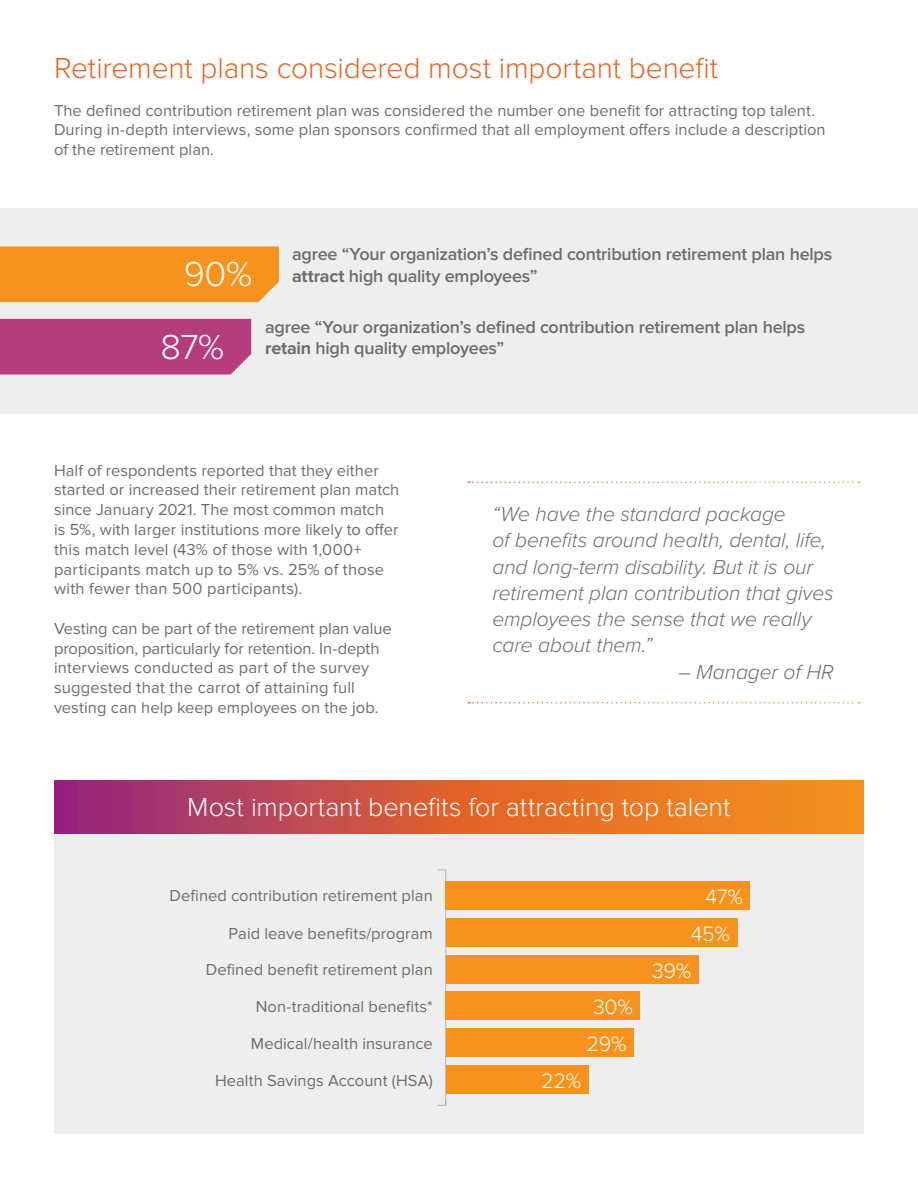
<style>
.page{position:relative;width:918px;height:1188px;background:#fff}
.page>*{position:absolute;margin:0;border:0;box-sizing:border-box;transform-origin:0 0}
.t1{font:300 36px "Proxima Nova";color:#fff}
.Voya_Legal_copy_-_7{font:300 30px "Proxima Nova";letter-spacing:-.005em;color:#e86424}
.t2{font:300 27px "Proxima Nova";letter-spacing:-.005em;color:#fff}
.t3{font:300 21.45px "Proxima Nova";letter-spacing:-.01em;color:#fff}
.t4{font:italic 300 21px/26.2px "Proxima Nova";letter-spacing:-.005em;color:#6c6d70}
.t5{font:600 18px/21.6px "Proxima Nova";letter-spacing:-.015em;color:#6c6d70}
.t6{font:16.5px/19.8px "Proxima Nova";letter-spacing:.005em;color:#6c6d70}
.s1{font-weight:700}
</style>
<div class="page">
<div style="left:54px;top:818px;width:810px;height:316px;background:#eeeeef"></div>
<div style="left:0;top:208px;width:918px;height:206px;background:#eeeeef"></div>
<div style="left:0;top:246px;width:279px;height:56px;background:#f7931d"></div>
<div style="left:0;top:319px;width:251px;height:55px;background:#b63d7c"></div>
<hr style="left:445px;top:870px;width:1px;height:235px;background:#b2b3b7">
<svg style="left:438px;top:1104px;width:8px;height:2px"></svg>
<div style="left:446px;top:1065px;width:142px;height:29px;background:#f7931d"></div>
<div style="left:446px;top:1028px;width:188px;height:29px;background:#f7931d"></div>
<div style="left:446px;top:992px;width:194px;height:28px;background:#f7931d"></div>
<div style="left:446px;top:955px;width:252px;height:29px;background:#f7931d"></div>
<div style="left:446px;top:918px;width:291px;height:29px;background:#f7931d"></div>
<div style="left:446px;top:881px;width:304px;height:29px;background:#f7931d"></div>
<svg style="left:468px;top:482px;width:391px;height:1px"></svg>
<svg style="left:468px;top:702px;width:391px;height:2px"></svg>
<svg style="left:54px;top:781px;width:810px;height:53px;background:#d05e3e"></svg>
<p class="Voya_Legal_copy_-_7" style="left:54px;top:50px;width:666px">Retirement plans considered most important benefit</p>
<p class="t6" style="left:54px;top:101px;width:773px">The defined contribution retirement plan was considered the number one benefit for attracting top talent.<br>During in-depth interviews, some plan sponsors confirmed that all employment offers include a description of the retirement plan.</p>
<p class="t1" style="left:184px;top:254px;width:70px">90%</p>
<p class="t1" style="left:160px;top:326px;width:65px">87%</p>
<p class="t5" style="left:292px;top:244px;width:542px">agree “Your organization’s defined contribution retirement plan helps <span class="s1">attract</span> high quality employees”</p>
<p class="t5" style="left:265px;top:316px;width:542px">agree “Your organization’s defined contribution retirement plan helps <span class="s1">retain</span> high quality employees”</p>
<p class="t6" style="left:54px;top:460px;width:347px">Half of respondents reported that they either started or increased their retirement plan match since January 2021. The most common match is 5%, with larger institutions more likely to offer this match level (43% of those with 1,000+ participants match up to 5% vs. 25% of those with fewer than 500 participants).</p>
<p class="t6" style="left:54px;top:619px;width:339px">Vesting can be part of the retirement plan value proposition, particularly for retention. In-depth interviews conducted as part of the survey suggested that the carrot of attaining full vesting can help keep employees on the job.</p>
<p class="t4" style="left:492px;top:500px;width:343px">“We have the standard package<br>of benefits around health, dental, life, and long-term disability. But it is our retirement plan contribution that gives employees the sense that we really care about them.”</p>
<p class="t4" style="left:678px;top:657px;width:157px">– Manager of HR</p>
<p class="t2" style="left:187px;top:792px;width:545px">Most important benefits for attracting top talent</p>
<p class="t6" style="left:170px;top:886px;width:265px">Defined contribution retirement plan</p>
<p class="t6" style="left:229px;top:924px;width:206px">Paid leave benefits/program</p>
<p class="t6" style="left:206px;top:960px;width:228px">Defined benefit retirement plan</p>
<p class="t6" style="left:256px;top:997px;width:178px">Non-traditional benefits*</p>
<p class="t6" style="left:251px;top:1034px;width:183px">Medical/health insurance</p>
<p class="t6" style="left:215px;top:1071px;width:219px">Health Savings Account (HSA)</p>
<p class="t3" style="left:593px;top:995px;width:41px">30%</p>
<p class="t3" style="left:586px;top:1032px;width:42px">29%</p>
<p class="t3" style="left:541px;top:1069px;width:42px">22%</p>
<p class="t3" style="left:705px;top:885px;width:39px">47%</p>
<p class="t3" style="left:691px;top:921px;width:41px">45%</p>
<p class="t3" style="left:652px;top:958px;width:41px">39%</p>
</div>
